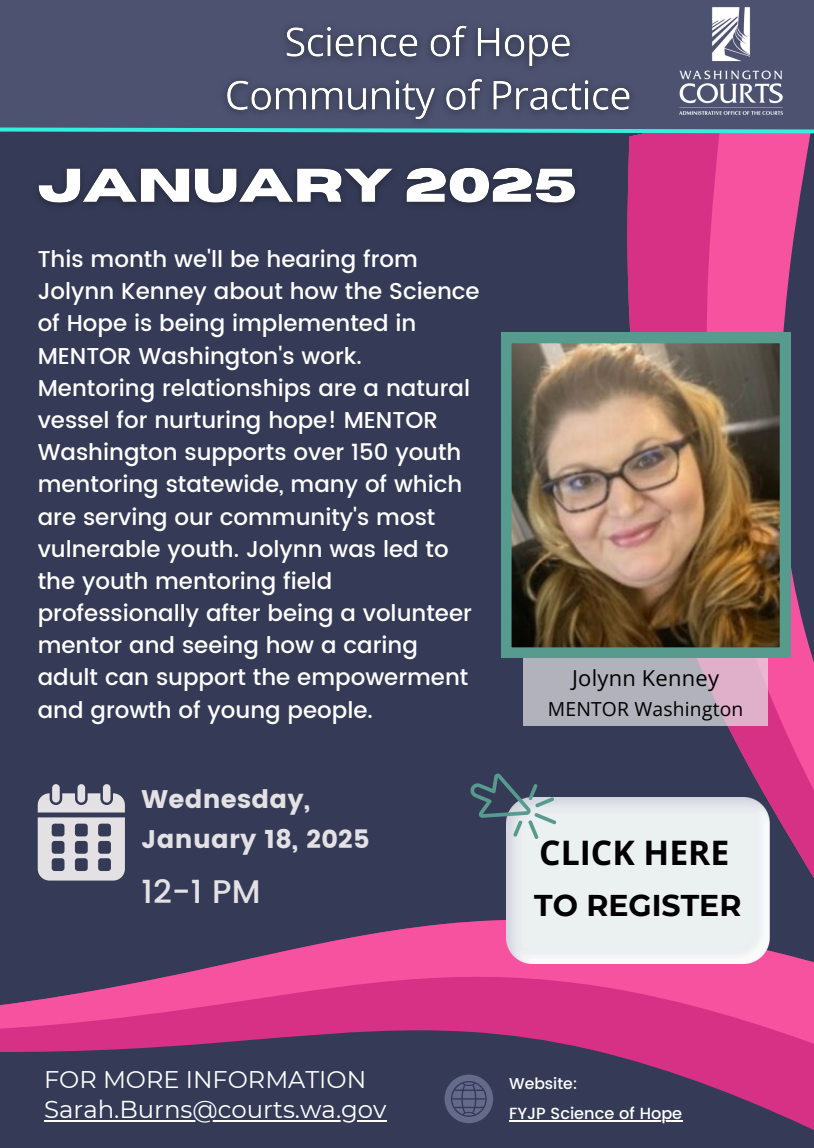
<style>
.page{position:relative;width:814px;height:1148px;background:#fff}
.page>*{position:absolute;margin:0;border:0;box-sizing:border-box;transform-origin:0 0}
.t1{font:700 33.69px "Open Sans";color:#000}
.t2{font:500 32.64px "Poppins";color:#e4e1e4}
.t3{font:700 30.01px "Montserrat";color:#000}
.t4{font:25.46px/39.4px "Poppins";letter-spacing:.01em;color:#e4e1e4}
.t5{font:24.41px "Montserrat";color:#fff}
.t6{font:24.06px "Montserrat";color:#fff}
.t7{font:500 22.93px/32.2px "Poppins";color:#fff}
.t8{font:21.96px "Open Sans";letter-spacing:.01em;color:#000}
.t9{font:19.34px "Open Sans";letter-spacing:.01em;color:#000}
.t10{font:500 16.1px "Poppins";color:#fff}
.t11{font:500 15.66px "Poppins";color:#fff}
</style>
<div class="page">
<div style="left:0;top:0;width:814px;height:1147px;background:#353b57"></div>
<svg style="left:0;top:853px;width:814px;height:277px"></svg>
<svg style="left:571px;top:135px;width:243px;height:898px"></svg>
<svg style="left:38px;top:784px;width:87px;height:96px"></svg>
<svg style="left:444px;top:1074px;width:49px;height:48px"></svg>
<hr style="left:509px;top:1120px;width:173px;height:1px;background:#fff">
<div style="left:0;top:0;width:814px;height:131px;background:#4c5270"></div>
<img style="left:679px;top:7px;width:104px;height:108px">
<svg style="left:0;top:127px;width:814px;height:8px"></svg>
<img style="left:214px;top:25px;width:430px;height:110px">
<img style="left:506px;top:797px;width:263px;height:166px">
<svg style="left:470px;top:773px;width:87px;height:66px"></svg>
<svg style="left:523px;top:657px;width:244px;height:68px;background:#bab1be"></svg>
<img style="left:501px;top:333px;width:289px;height:324px">
<img style="left:38px;top:158px;width:549px;height:58px">
<hr style="left:44px;top:1119px;width:342px;height:2px;background:#fff">
<p class="t7" style="left:38px;top:243px;width:443px">This month we'll be hearing from<br>Jolynn Kenney about how the Science of Hope is being implemented in<br>MENTOR Washington's work.<br>Mentoring relationships are a natural vessel for nurturing hope! MENTOR<br>Washington supports over 150 youth mentoring statewide, many of which are serving our community's most vulnerable youth. Jolynn was led to the youth mentoring field professionally after being a volunteer mentor and seeing how a caring adult can support the empowerment and growth of young people.</p>
<p class="t4" style="left:142px;top:779px;width:229px">Wednesday,<br>January 18, 2025</p>
<p class="t2" style="left:142px;top:872px;width:120px">12-1 PM</p>
<p class="t8" style="left:572px;top:662px;width:148px">Jolynn Kenney</p>
<p class="t9" style="left:548px;top:695px;width:197px">MENTOR Washington</p>
<h6 class="t1" style="left:539px;top:829px;width:192px">CLICK HERE</h6>
<p class="t3" style="left:534px;top:886px;width:209px">TO REGISTER</p>
<h3 class="t6" style="left:44px;top:1064px;width:324px">FOR MORE INFORMATION</h3>
<p class="t5" style="left:44px;top:1093px;width:344px">Sarah.Burns@courts.wa.gov</p>
<p class="t11" style="left:509px;top:1073px;width:70px">Website:</p>
<p class="t10" style="left:509px;top:1104px;width:175px">FYJP Science of Hope</p>
</div>
